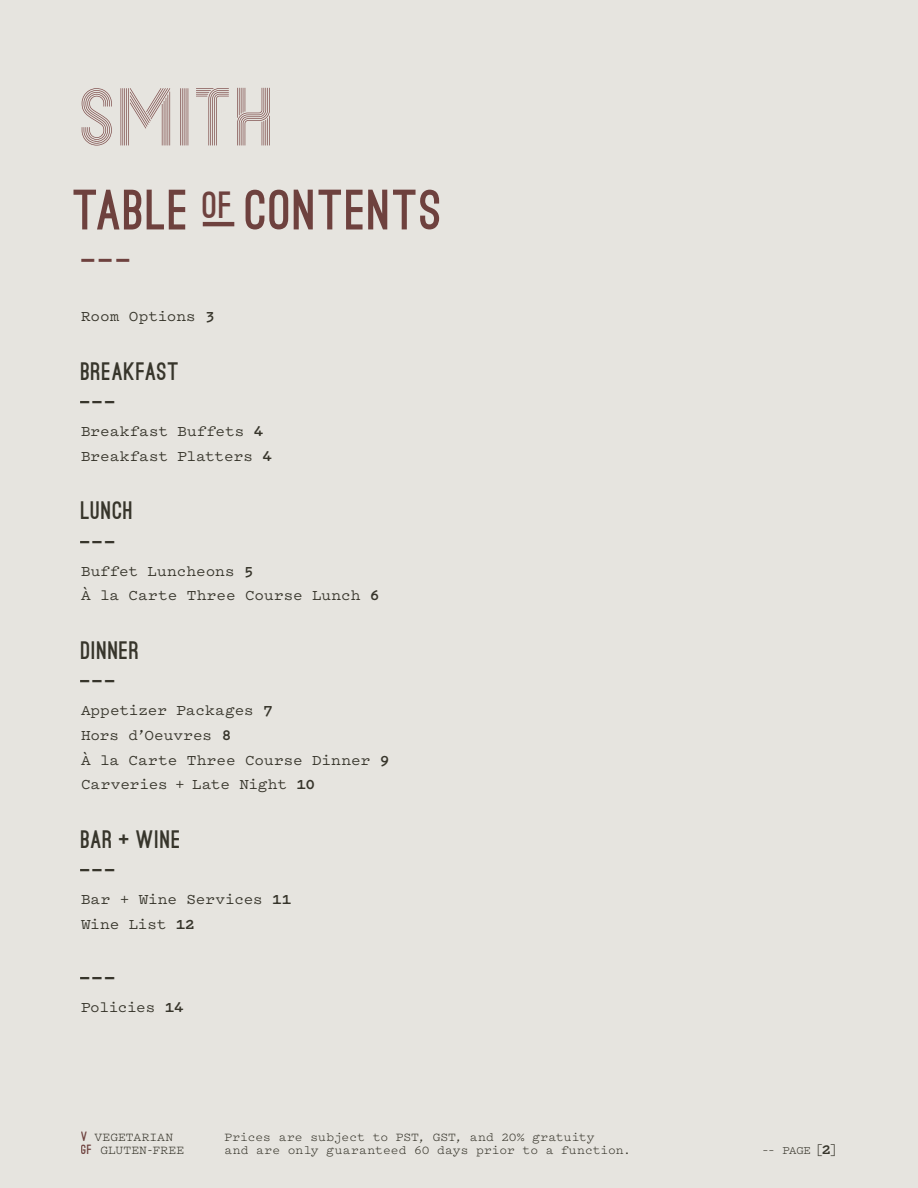
<style>
.page{position:relative;width:918px;height:1188px;background:#e6e4df}
.page>*{position:absolute;margin:0;border:0;box-sizing:border-box;transform-origin:0 0}
.t1{font:900 54px "Ostrich Sans";letter-spacing:.045em;color:#7b4947}
.t2{font:900 31.5px "Ostrich Sans";color:#7b4947;scale:1.33 1}
.t3{font:900 24px/31.5px "Ostrich Sans";letter-spacing:.045em;color:#3e3c32}
.t4{font:900 24px "Ostrich Sans";letter-spacing:.045em;color:#3e3c32;scale:1.25 1}
.t5{font:500 15.75px/24.8px "Pitch";letter-spacing:-.005em;color:#3e3c32}
.t6{font:500 15.75px "Pitch";letter-spacing:-.025em;color:#3e3c32}
.t7{font:12.75px/13.5px "Pitch";color:#3e3c32}
.t8{font:12px "Pitch";color:#3e3c32}
.s1{font-weight:700}
.s2{font-family:"Ostrich Sans";font-weight:900;color:#7b4947}
.s3{font-size:15px}
.s4{font-weight:700;font-size:15px}
</style>
<div class="page">
<svg style="left:237px;top:88px;width:33px;height:58px;background:#cdc0bb"></svg>
<svg style="left:82px;top:88px;width:30px;height:58px;background:#cec1bd"></svg>
<svg style="left:180px;top:88px;width:9px;height:58px"></svg>
<svg style="left:196px;top:88px;width:33px;height:58px;background:#d6cdc9"></svg>
<svg style="left:121px;top:88px;width:49px;height:58px;background:#d0c5c1"></svg>
<hr style="left:203px;top:222px;width:31px;height:4px;background:#6e413e">
<h1 class="t1" style="left:74px;top:190px;width:370px">TABLE <sup>OF</sup> CONTENTS</h1>
<h2 class="t2" style="left:81px;top:249px;width:40px">–––</h2>
<p class="t5" style="left:81px;top:304px;width:136px">Room Options <span class="s1">3</span></p>
<h3 class="t3" style="left:80px;top:357px;width:100px">BREAKFAST –––</h3>
<p class="t5" style="left:81px;top:418px;width:193px">Breakfast Buffets <span class="s1">4<br></span>Breakfast Platters <span class="s1">4</span></p>
<h3 class="t3" style="left:80px;top:496px;width:55px">LUNCH –––</h3>
<p class="t5" style="left:81px;top:558px;width:300px">Buffet Luncheons <span class="s1">5<br></span>À la Carte Three Course Lunch <span class="s1">6</span></p>
<h3 class="t3" style="left:80px;top:636px;width:61px">DINNER –––</h3>
<p class="t5" style="left:81px;top:697px;width:310px">Appetizer Packages <span class="s1">7<br></span>Hors d’Oeuvres <span class="s1">8<br></span>À la Carte Three Course Dinner <span class="s1">9<br></span>Carveries + Late Night <span class="s1">10</span></p>
<h3 class="t3" style="left:80px;top:825px;width:102px">BAR + WINE –––</h3>
<p class="t5" style="left:81px;top:886px;width:212px">Bar + Wine Services <span class="s1">11<br></span>Wine List <span class="s1">12</span></p>
<h3 class="t4" style="left:80px;top:970px;width:31px">–––</h3>
<p class="t6" style="left:81px;top:997px;width:104px">Policies <span class="s1">14</span></p>
<p class="t7" style="left:81px;top:1129px;width:105px"><span class="s2">V</span> VEGETARIAN<br><span class="s2">GF</span> GLUTEN-FREE</p>
<p class="t7" style="left:224px;top:1129px;width:408px">Prices are subject to PST, GST, and 20% gratuity<br>and are only guaranteed 60 days prior to a function.</p>
<p class="t8" style="left:762px;top:1142px;width:78px">–– PAGE <span class="s3">[</span><span class="s4">2</span><span class="s3">]</span></p>
</div>
